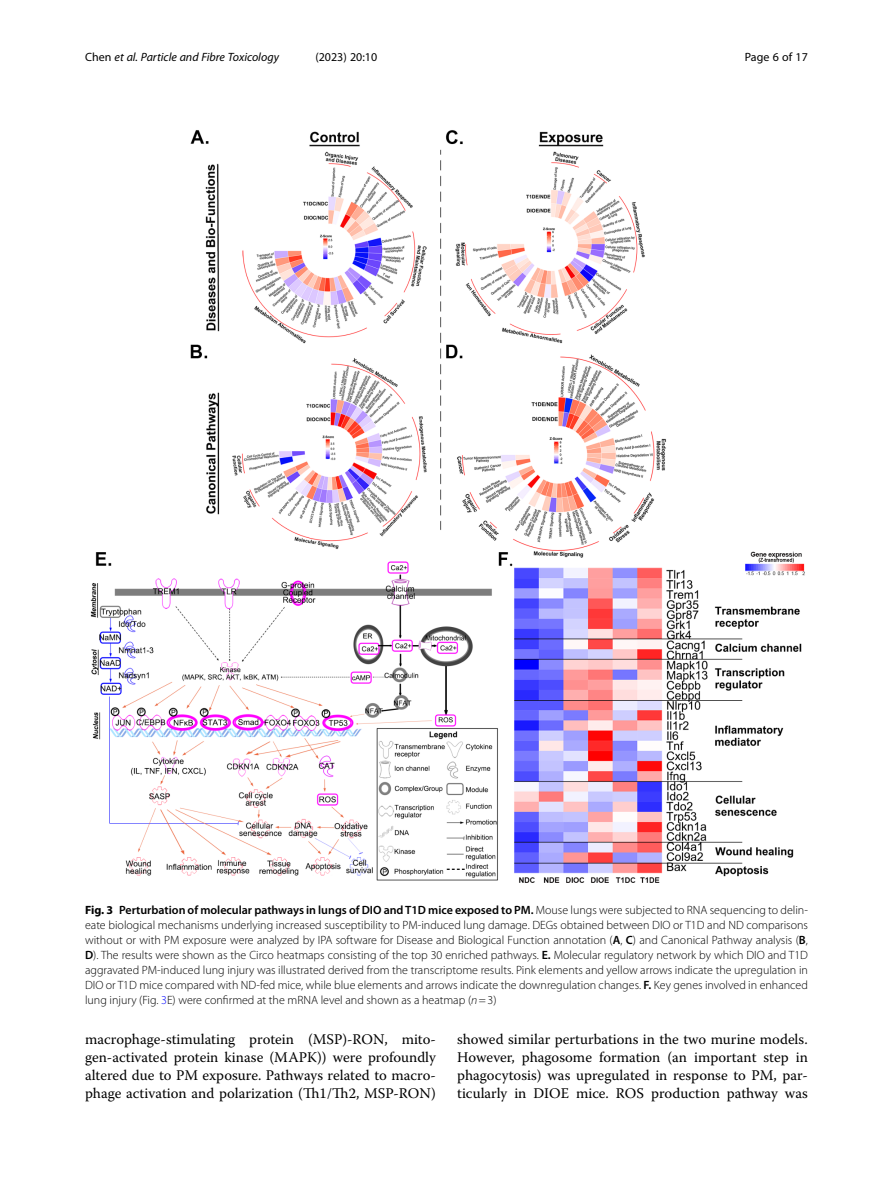
<style>
.page{position:relative;width:893px;height:1191px;background:#fff}
.page>*{position:absolute;margin:0;border:0;box-sizing:border-box;transform-origin:0 0}
.Body_Text_Indent{font:14.7px/18px "Warnock Pro";color:#000;text-align:justify}
.Figure_Caption{font:300 12px/15px "Myriad Pro";color:#000;text-align:justify}
.t1{font:italic 12px "Myriad Pro";color:#000}
.t2{font:12px "Myriad Pro";color:#000}
.s1{font-style:normal}
.s2{font-weight:700}
.s3{font-weight:600}
.s4{color:#00f}
.s5{font-style:italic}
</style>
<div class="page">
<img style="left:90px;top:130px;width:715px;height:753px">
<p class="t1" style="left:85px;top:50px;width:195px"><span class="s1">Chen</span> et al. Particle and Fibre Toxicology</p>
<p class="t2" style="left:315px;top:50px;width:63px">(2023) 20:10</p>
<p class="t2" style="left:745px;top:50px;width:65px">Page 6 of 17</p>
<p class="Figure_Caption" style="left:85px;top:903px;width:724px"><span class="s2">Fig. 3</span> <span class="s3">Perturbation of molecular pathways in lungs of DIO and T1D mice exposed to PM.</span> Mouse lungs were subjected to RNA sequencing to delin&shy;eate biological mechanisms underlying increased susceptibility to PM-induced lung damage. DEGs obtained between DIO or T1D and ND comparisons without or with PM exposure were analyzed by IPA software for Disease and Biological Function annotation (<span class="s3">A</span>, <span class="s3">C</span>) and Canonical Pathway analysis (<span class="s3">B</span>, <span class="s3">D</span>). The results were shown as the Circo heatmaps consisting of the top 30 enriched pathways. <span class="s3">E.</span> Molecular regulatory network by which DIO and T1D aggravated PM-induced lung injury was illustrated derived from the transcriptome results. Pink elements and yellow arrows indicate the upregulation in DIO or T1D mice compared with ND-fed mice, while blue elements and arrows indicate the downregulation changes. <span class="s3">F.</span> Key genes involved in enhanced lung injury (Fig. <span class="s4">3</span>E) were confirmed at the mRNA level and shown as a heatmap (<span class="s5">n</span>=3)</p>
<p class="Body_Text_Indent" style="left:85px;top:1030px;width:352px">macrophage-stimulating protein (MSP)-RON, mito&shy;gen-activated protein kinase (MAPK)) were profoundly altered due to PM exposure. Pathways related to macro&shy;phage activation and polarization (Th1/Th2, MSP-RON)</p>
<p class="Body_Text_Indent" style="left:457px;top:1030px;width:352px">showed similar perturbations in the two murine models.<br>However, phagosome formation (an important step in phagocytosis) was upregulated in response to PM, par&shy;ticularly in DIOE mice. ROS production pathway was</p>
</div>
